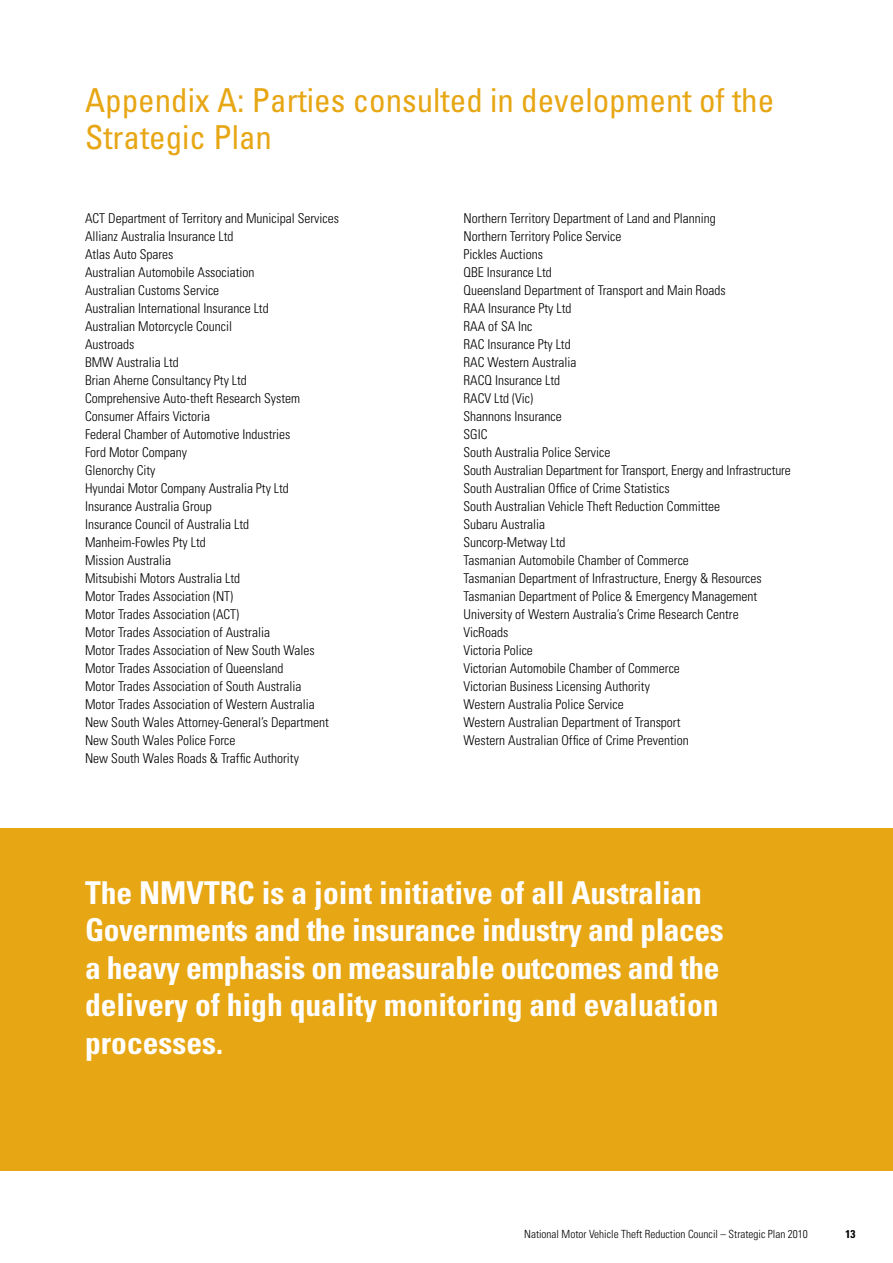
<style>
.page{position:relative;width:893px;height:1263px;background:#fff}
.page>*{position:absolute;margin:0;border:0;box-sizing:border-box;transform-origin:0 0}
.t1{font:condensed 33px/37.5px "Univers";color:#e7a614}
.t2{font:700 condensed 31.5px/37.5px "Univers";letter-spacing:-.01em;color:#fff}
.t3{font:300 condensed 13.5px/18px "Univers";color:#000}
.t4{font:300 condensed 11.25px "Univers";color:#000}
.t5{font:700 condensed 11.25px "Univers";color:#000}
</style>
<div class="page">
<div style="left:0;top:828px;width:893px;height:343px;background:#e7a614"></div>
<h1 class="t1" style="left:85px;top:81px;width:691px">Appendix A: Parties consulted in development of the<br>Strategic Plan</h1>
<p class="t3" style="left:85px;top:209px;width:255px">ACT Department of Territory and Municipal Services<br>Allianz Australia Insurance Ltd<br>Atlas Auto Spares<br>Australian Automobile Association<br>Australian Customs Service<br>Australian International Insurance Ltd<br>Australian Motorcycle Council<br>Austroads<br>BMW Australia Ltd<br>Brian Aherne Consultancy Pty Ltd<br>Comprehensive Auto-theft Research System<br>Consumer Affairs Victoria<br>Federal Chamber of Automotive Industries<br>Ford Motor Company<br>Glenorchy City<br>Hyundai Motor Company Australia Pty Ltd<br>Insurance Australia Group<br>Insurance Council of Australia Ltd<br>Manheim-Fowles Pty Ltd<br>Mission Australia<br>Mitsubishi Motors Australia Ltd<br>Motor Trades Association (NT)<br>Motor Trades Association (ACT)<br>Motor Trades Association of Australia<br>Motor Trades Association of New South Wales<br>Motor Trades Association of Queensland<br>Motor Trades Association of South Australia<br>Motor Trades Association of Western Australia<br>New South Wales Attorney-General’s Department<br>New South Wales Police Force<br>New South Wales Roads &amp; Traffic Authority</p>
<p class="t3" style="left:463px;top:209px;width:329px">Northern Territory Department of Land and Planning<br>Northern Territory Police Service<br>Pickles Auctions<br>QBE Insurance Ltd<br>Queensland Department of Transport and Main Roads<br>RAA Insurance Pty Ltd<br>RAA of SA Inc<br>RAC Insurance Pty Ltd<br>RAC Western Australia<br>RACQ Insurance Ltd<br>RACV Ltd (Vic)<br>Shannons Insurance<br>SGIC<br>South Australia Police Service<br>South Australian Department for Transport, Energy and Infrastructure South Australian Office of Crime Statistics<br>South Australian Vehicle Theft Reduction Committee<br>Subaru Australia<br>Suncorp-Metway Ltd<br>Tasmanian Automobile Chamber of Commerce<br>Tasmanian Department of Infrastructure, Energy &amp; Resources Tasmanian Department of Police &amp; Emergency Management University of Western Australia’s Crime Research Centre<br>VicRoads<br>Victoria Police<br>Victorian Automobile Chamber of Commerce<br>Victorian Business Licensing Authority<br>Western Australia Police Service<br>Western Australian Department of Transport<br>Western Australian Office of Crime Prevention</p>
<h2 class="t2" style="left:85px;top:873px;width:640px">The NMVTRC is a joint initiative of all Australian Governments and the insurance industry and places a heavy emphasis on measurable outcomes and the delivery of high quality monitoring and evaluation processes.</h2>
<p class="t4" style="left:524px;top:1227px;width:285px">National Motor Vehicle Theft Reduction Council – Strategic Plan 2010</p>
<p class="t5" style="left:845px;top:1227px;width:11px">13</p>
</div>
